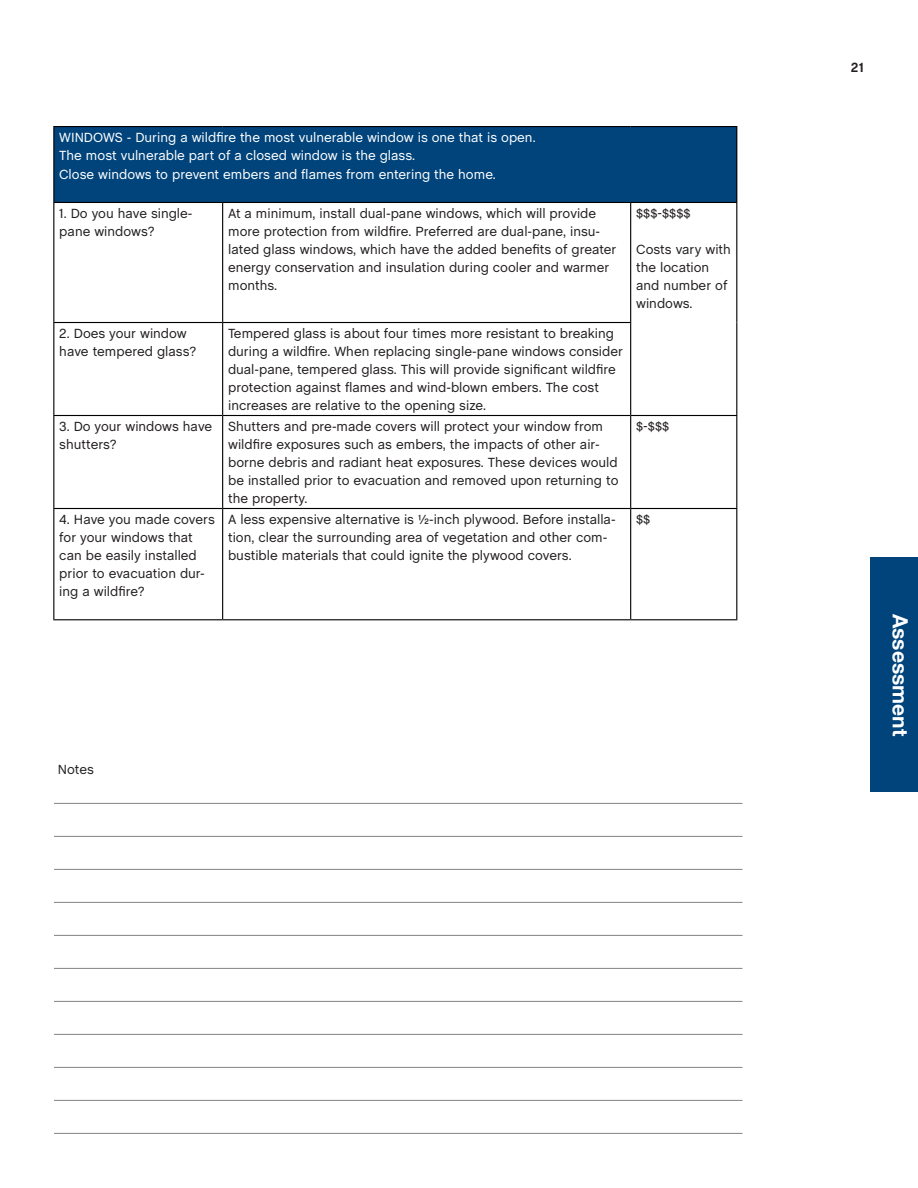
<style>
.page{position:relative;width:918px;height:1188px;background:#fff}
.page>*{position:absolute;margin:0;border:0;box-sizing:border-box;transform-origin:0 0}
.t1{font:700 21px "Helvetica Neue";color:#fff}
.Body{font:13.5px/18px "Chalet";color:#231f20}
.t2{font:13.5px "Chalet";color:#fff}
.t3{font:700 13.5px "Chalet";color:#231f20}
</style>
<div class="page">
<div style="left:870px;top:558px;width:48px;height:234px;background:#00447b"></div>
<div style="left:54px;top:127px;width:683px;height:75px;background:#00447b"></div>
<hr style="left:736px;top:127px;width:1px;height:75px;background:#000">
<hr style="left:736px;top:203px;width:1px;height:120px;background:#000">
<hr style="left:736px;top:323px;width:1px;height:92px;background:#000">
<hr style="left:736px;top:416px;width:1px;height:92px;background:#000">
<hr style="left:736px;top:509px;width:1px;height:110px;background:#000">
<hr style="left:53px;top:126px;width:170px;height:1px;background:#000">
<hr style="left:223px;top:126px;width:408px;height:1px;background:#000">
<hr style="left:631px;top:126px;width:106px;height:1px;background:#000">
<hr style="left:53px;top:202px;width:170px;height:1px;background:#000">
<hr style="left:223px;top:202px;width:408px;height:1px;background:#000">
<hr style="left:631px;top:202px;width:106px;height:1px;background:#000">
<hr style="left:53px;top:322px;width:170px;height:1px;background:#000">
<hr style="left:223px;top:322px;width:408px;height:1px;background:#000">
<hr style="left:53px;top:415px;width:170px;height:1px;background:#000">
<hr style="left:223px;top:415px;width:408px;height:1px;background:#000">
<hr style="left:631px;top:415px;width:106px;height:1px;background:#000">
<hr style="left:53px;top:508px;width:170px;height:1px;background:#000">
<hr style="left:223px;top:508px;width:408px;height:1px;background:#000">
<hr style="left:631px;top:508px;width:106px;height:1px;background:#000">
<hr style="left:53px;top:619px;width:170px;height:1px;background:#000">
<hr style="left:223px;top:619px;width:408px;height:1px;background:#000">
<hr style="left:631px;top:619px;width:106px;height:1px;background:#000">
<hr style="left:53px;top:127px;width:1px;height:75px;background:#000">
<hr style="left:53px;top:203px;width:1px;height:119px;background:#000">
<hr style="left:222px;top:203px;width:1px;height:119px;background:#000">
<hr style="left:630px;top:203px;width:1px;height:119px;background:#000">
<hr style="left:53px;top:323px;width:1px;height:92px;background:#000">
<hr style="left:222px;top:323px;width:1px;height:92px;background:#000">
<hr style="left:630px;top:323px;width:1px;height:92px;background:#000">
<hr style="left:53px;top:416px;width:1px;height:92px;background:#000">
<hr style="left:222px;top:416px;width:1px;height:92px;background:#000">
<hr style="left:630px;top:416px;width:1px;height:92px;background:#000">
<hr style="left:53px;top:509px;width:1px;height:110px;background:#000">
<hr style="left:222px;top:509px;width:1px;height:110px;background:#000">
<hr style="left:630px;top:509px;width:1px;height:110px;background:#000">
<hr style="left:54px;top:803px;width:688px;height:1px;background:#231f20">
<hr style="left:54px;top:836px;width:688px;height:1px;background:#231f20">
<hr style="left:54px;top:869px;width:688px;height:1px;background:#231f20">
<hr style="left:54px;top:902px;width:688px;height:1px;background:#231f20">
<hr style="left:54px;top:935px;width:688px;height:1px;background:#231f20">
<hr style="left:54px;top:968px;width:688px;height:1px;background:#231f20">
<hr style="left:54px;top:1001px;width:688px;height:1px;background:#231f20">
<hr style="left:54px;top:1034px;width:688px;height:1px;background:#231f20">
<hr style="left:54px;top:1067px;width:688px;height:1px;background:#231f20">
<hr style="left:54px;top:1100px;width:688px;height:1px;background:#231f20">
<hr style="left:54px;top:1133px;width:688px;height:1px;background:#231f20">
<p class="t2" style="left:59px;top:129px;width:36px">WINDOW</p>
<p class="t2" style="left:115px;top:129px;width:422px">S - During a wildfire the most vulnerable window is one that is open.</p>
<p class="t2" style="left:59px;top:148px;width:357px">The most vulnerable part of a closed window is the glass.</p>
<p class="t2" style="left:59px;top:166px;width:438px">Close windows to prevent embers and flames from entering the home.</p>
<p class="Body" style="left:59px;top:205px;width:135px">1. Do you have single&shy;pane windows?</p>
<p class="Body" style="left:228px;top:205px;width:390px">At a minimum, install dual-pane windows, which will provide more protection from wildfire. Preferred are dual-pane, insu&shy;lated glass windows, which have the added benefits of greater energy conservation and insulation during cooler and warmer months.</p>
<p class="Body" style="left:636px;top:205px;width:56px">$$$-$$$$</p>
<p class="Body" style="left:636px;top:241px;width:96px">Costs vary with the location and number of windows.</p>
<p class="Body" style="left:59px;top:325px;width:138px">2. Does your window have tempered glass?</p>
<p class="Body" style="left:228px;top:325px;width:396px">Tempered glass is about four times more resistant to breaking during a wildfire. When replacing single-pane windows consider dual-pane, tempered glass. This will provide significant wildfire protection against flames and wind-blown embers. The cost increases are relative to the opening size.</p>
<p class="Body" style="left:59px;top:418px;width:155px">3. Do your windows have shutters?</p>
<p class="Body" style="left:228px;top:418px;width:392px">Shutters and pre-made covers will protect your window from wildfire exposures such as embers, the impacts of other air&shy;borne debris and radiant heat exposures. These devices would be installed prior to evacuation and removed upon returning to the property.</p>
<p class="Body" style="left:636px;top:418px;width:35px">$-$$$</p>
<p class="Body" style="left:59px;top:511px;width:157px">4. H ave you made covers for your windows that can be easily installed prior to evacuation dur&shy;ing a wildfire?</p>
<p class="Body" style="left:228px;top:511px;width:389px">A less expensive alternative is ½-inch plywood. Before installa&shy;tion, clear the surrounding area of vegetation and other com&shy;bustible materials that could ignite the plywood covers.</p>
<p class="Body" style="left:636px;top:511px;width:16px">$$</p>
<p class="Body" style="left:58px;top:761px;width:38px">Notes</p>
<p class="t3" style="left:851px;top:59px;width:15px">21</p>
<h1 class="t1" style="left:913px;top:614px;width:124px;rotate:90deg">Assessment</h1>
</div>
